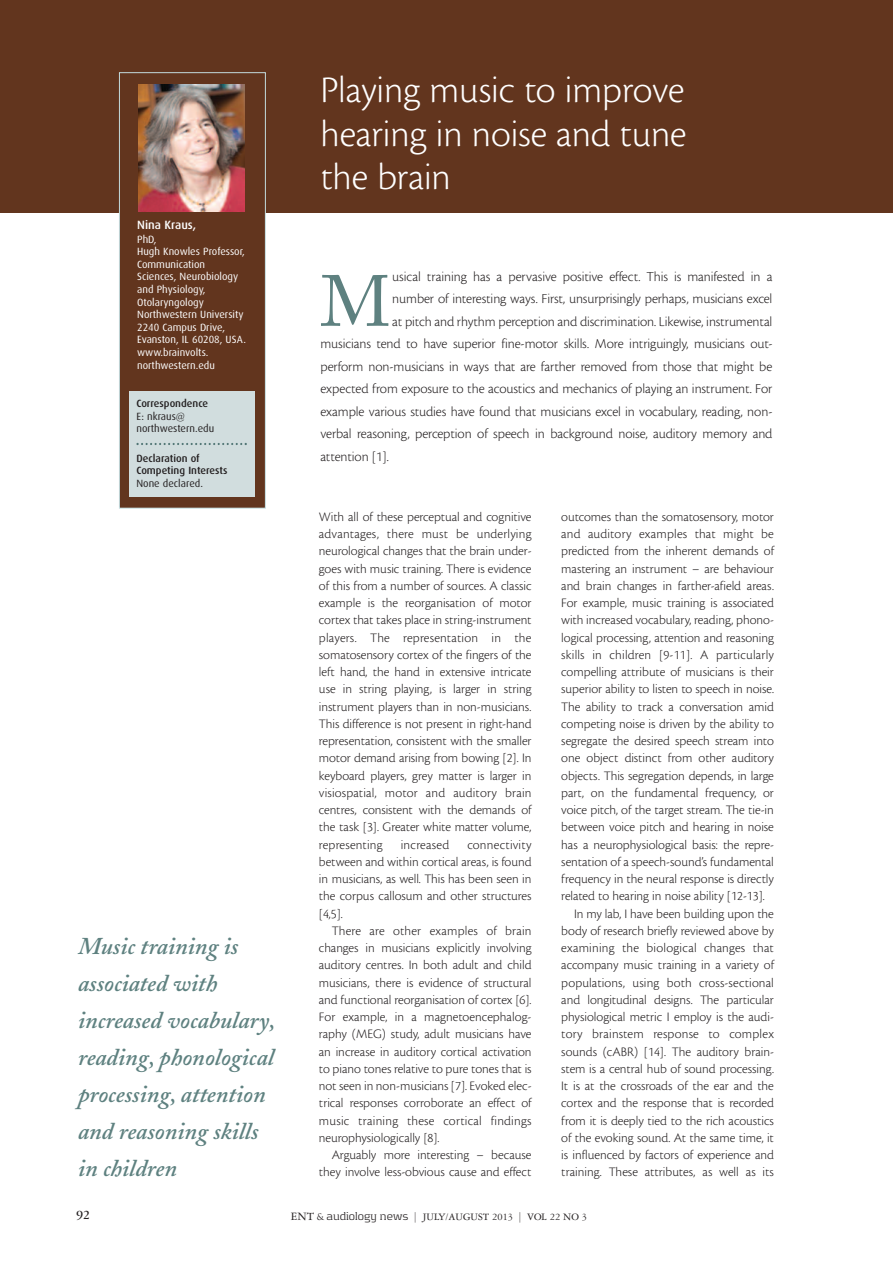
<style>
.page{position:relative;width:893px;height:1263px;background:#fff}
.page>*{position:absolute;margin:0;border:0;box-sizing:border-box;transform-origin:0 0}
.t1{font:71.55px "Adobe Caslon";color:#5e8180}
.t2{font:300 39px/43.5px "Cronos";color:#fff;text-align:justify}
.t3{font:italic 600 24px/36.9px "Adobe Caslon";color:#5e8180}
.t4{font:300 14.25px "Cronos";letter-spacing:-.005em;color:#231f20}
.t5{font:300 13.5px/17.2px "Cronos";color:#231f20;text-align:justify}
.t6{font:300 13.5px "Cronos";letter-spacing:.02em;color:#231f20}
.t7{font:700 13.5px "Garamond Three";color:#231f20}
.t8{font:500 12px "Dax";color:#fff}
.t9{font:10.5px/12.6px "Dax";color:#fff}
.t10{font:500 10.5px/12.6px "Dax";color:#231f20}
.t11{font:10.5px "Garamond Three";color:#231f20}
.t12{font:10.5px/12.6px "Dax";color:#231f20}
.s1{font-size:12px}
.s2{font-family:"Trajan";font-size:9px}
.s3{font-family:"Kontrapunkt";font-weight:300;font-size:12px}
</style>
<div class="page">
<div style="left:0;top:0;width:893px;height:213px;background:#62351e"></div>
<div style="left:120px;top:73px;width:145px;height:435px;background:#62351e"></div>
<div style="left:119px;top:72px;width:147px;height:436px;border:1px solid #c3dbdd"></div>
<img style="left:138px;top:84px;width:106px;height:128px">
<div style="left:129px;top:391px;width:125px;height:105px;background:#d1ddde"></div>
<svg style="left:136px;top:443px;width:111px;height:2px"></svg>
<p class="t8" style="left:137px;top:220px;width:60px">Nina Kraus,</p>
<p class="t9" style="left:137px;top:233px;width:110px">PhD,<br>Hugh Knowles Professor,<br>Communication<br>Sciences, Neurobiology and Physiology,<br>Otolaryngology<br>Northwestern University<br>2240 Campus Drive,<br>Evanston, IL 60208, USA. www.brainvolts. northwestern.edu</p>
<p class="t10" style="left:136px;top:398px;width:73px">Correspondence</p>
<p class="t12" style="left:136px;top:410px;width:79px">E: nkraus@ northwestern.edu</p>
<p class="t10" style="left:136px;top:452px;width:92px">Declaration of<br>Competing Interests</p>
<p class="t12" style="left:136px;top:478px;width:68px">None declared.</p>
<h3 class="t3" style="left:78px;top:931px;width:199px">Music training is associated with increased vocabulary, reading, phonological processing, attention and reasoning skills in children</h3>
<h2 class="t2" style="left:320px;top:71px;width:368px">Playing music to improve hearing in noise and tune the brain</h2>
<h1 class="t1" style="left:320px;top:275px;width:72px">M</h1>
<p class="t4" style="left:392px;top:271px;width:382px">usical training has a pervasive positive effect. This is manifested in a</p>
<p class="t4" style="left:392px;top:294px;width:382px">number of interesting ways. First, unsurprisingly perhaps, musicians excel</p>
<p class="t4" style="left:392px;top:316px;width:382px">at pitch and rhythm perception and discrimination. Likewise, instrumental</p>
<p class="t4" style="left:320px;top:339px;width:453px">musicians tend to have superior fine-motor skills. More intriguingly, musicians out-</p>
<p class="t4" style="left:320px;top:361px;width:453px">perform non-musicians in ways that are farther removed from those that might be</p>
<p class="t4" style="left:320px;top:384px;width:453px">expected from exposure to the acoustics and mechanics of playing an instrument. For</p>
<p class="t4" style="left:320px;top:406px;width:453px">example various studies have found that musicians excel in vocabulary, reading, non-</p>
<p class="t4" style="left:320px;top:429px;width:453px">verbal reasoning, perception of speech in background noise, auditory memory and</p>
<p class="t4" style="left:320px;top:451px;width:70px">attention [1].</p>
<p class="t5" style="left:319px;top:509px;width:214px">With all of these perceptual and cognitive advantages, there must be underlying neurological changes that the brain under&shy;goes with music training. There is evidence of this from a number of sources. A classic example is the reorganisation of motor cortex that takes place in string-instrument players. The representation in the somatosensory cortex of the fingers of the left hand, the hand in extensive intricate use in string playing, is larger in string instrument players than in non-musicians.<br>This difference is not present in right-hand representation, consistent with the smaller motor demand arising from bowing [2]. In keyboard players, grey matter is larger in visiospatial, motor and auditory brain centres, consistent with the demands of the task [3]. Greater white matter volume, representing</p>
<p class="t6" style="left:401px;top:839px;width:50px">increased</p>
<p class="t5" style="left:319px;top:837px;width:214px;text-indent:148px">connectivity between and within cortical areas, is found in musicians, as well. This has been seen in the corpus callosum and other structures [4,5].</p>
<p class="t5" style="left:319px;top:923px;width:214px;text-indent:13px">There are other examples of brain changes in musicians explicitly involving auditory centres. In both adult and child musicians, there is evidence of structural and functional reorganisation of cortex [6].<br>For example, in a magnetoencephalog&shy;raphy (MEG) study, adult musicians have an increase in auditory cortical activation to piano tones relative to pure tones that is not seen in non-musicians [7]. Evoked elec&shy;trical responses corroborate an effect of music training these cortical findings neurophysiologically [8].</p>
<p class="t5" style="left:319px;top:1147px;width:214px;text-align:right">Arguably more interesting – because they involve less-obvious cause and effect</p>
<p class="t5" style="left:561px;top:509px;width:214px">outcomes than the somatosensory, motor</p>
<p class="t5" style="left:561px;top:526px;width:214px">and auditory examples that might be</p>
<p class="t5" style="left:561px;top:543px;width:214px">predicted from the inherent demands of</p>
<p class="t5" style="left:561px;top:561px;width:214px">mastering an instrument – are behaviour</p>
<p class="t5" style="left:561px;top:578px;width:214px">and brain changes in farther-afield areas.</p>
<p class="t5" style="left:561px;top:595px;width:214px">For example, music training is associated</p>
<p class="t5" style="left:561px;top:612px;width:214px">with increased vocabulary, reading, phono-</p>
<p class="t5" style="left:561px;top:630px;width:214px">logical processing, attention and reasoning</p>
<p class="t5" style="left:561px;top:647px;width:214px">skills in children [9-11]. A particularly</p>
<p class="t5" style="left:561px;top:664px;width:214px">compelling attribute of musicians is their</p>
<p class="t5" style="left:561px;top:681px;width:214px">superior ability to listen to speech in noise.</p>
<p class="t5" style="left:561px;top:699px;width:214px">The ability to track a conversation amid</p>
<p class="t5" style="left:561px;top:716px;width:214px">competing noise is driven by the ability to</p>
<p class="t5" style="left:561px;top:733px;width:214px">segregate the desired speech stream into</p>
<p class="t5" style="left:561px;top:750px;width:214px">one object distinct from other auditory</p>
<p class="t5" style="left:561px;top:768px;width:214px">objects. This segregation depends, in large</p>
<p class="t5" style="left:561px;top:785px;width:214px">part, on the fundamental frequency, or</p>
<p class="t5" style="left:561px;top:802px;width:214px">voice pitch, of the target stream. The tie-in</p>
<p class="t5" style="left:561px;top:819px;width:214px">between voice pitch and hearing in noise</p>
<p class="t5" style="left:561px;top:837px;width:214px">has a neurophysiological basis: the repre-</p>
<p class="t5" style="left:561px;top:854px;width:214px">sentation of a speech-sound’s fundamental</p>
<p class="t5" style="left:561px;top:871px;width:214px">frequency in the neural response is directly</p>
<p class="t5" style="left:561px;top:888px;width:205px">related to hearing in noise ability [12-13].</p>
<p class="t5" style="left:574px;top:906px;width:201px">In my lab, I have been building upon the</p>
<p class="t5" style="left:561px;top:923px;width:214px">body of research briefly reviewed above by</p>
<p class="t5" style="left:561px;top:940px;width:214px">examining the biological changes that</p>
<p class="t5" style="left:561px;top:957px;width:214px">accompany music training in a variety of</p>
<p class="t5" style="left:561px;top:975px;width:214px">populations, using both cross-sectional</p>
<p class="t5" style="left:561px;top:992px;width:214px">and longitudinal designs. The particular</p>
<p class="t5" style="left:561px;top:1009px;width:214px">physiological metric I employ is the audi-</p>
<p class="t5" style="left:561px;top:1026px;width:214px">tory brainstem response to complex</p>
<p class="t5" style="left:561px;top:1044px;width:214px">sounds (cABR) [14]. The auditory brain-</p>
<p class="t5" style="left:561px;top:1061px;width:214px">stem is a central hub of sound processing.</p>
<p class="t5" style="left:561px;top:1078px;width:214px">It is at the crossroads of the ear and the</p>
<p class="t5" style="left:561px;top:1095px;width:214px">cortex and the response that is recorded</p>
<p class="t5" style="left:561px;top:1113px;width:214px">from it is deeply tied to the rich acoustics</p>
<p class="t5" style="left:561px;top:1130px;width:214px">of the evoking sound. At the same time, it</p>
<p class="t5" style="left:561px;top:1147px;width:214px">is influenced by factors of experience and</p>
<p class="t5" style="left:561px;top:1164px;width:214px">training. These attributes, as well as its</p>
<p class="t7" style="left:77px;top:1210px;width:15px">92</p>
<p class="t11" style="left:291px;top:1213px;width:298px"><span class="s1">ENT</span> <span class="s2">&amp;</span> <span class="s3">audiology news</span> | JULY/AUGUST 2013 | VOL 22 NO 3</p>
</div>
